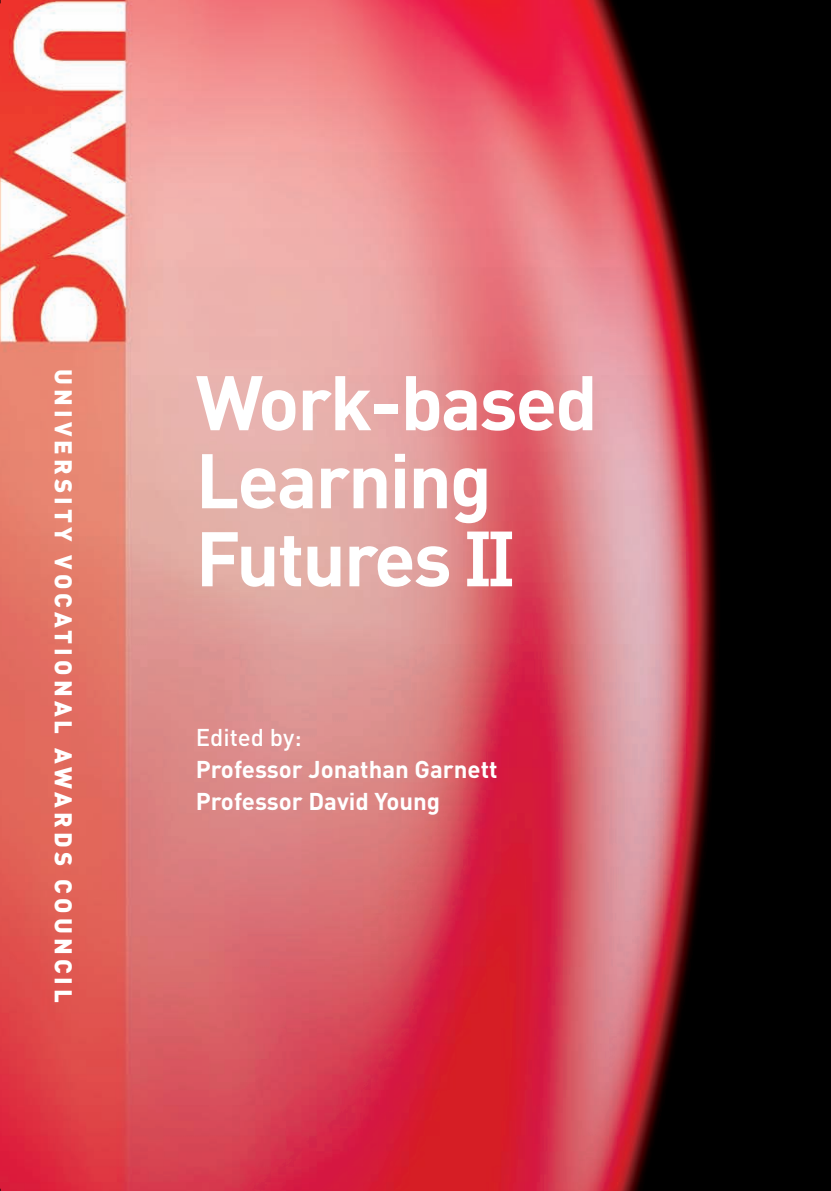
<style>
.page{position:relative;width:831px;height:1191px;background:#fff}
.page>*{position:absolute;margin:0;border:0;box-sizing:border-box;transform-origin:0 0}
.t1{font:700 76px/78px "DIN";letter-spacing:-.025em;color:#fff}
.t2{font:700 24px/32px "DIN";color:#fff}
.t3{font:900 24px "DIN";letter-spacing:.17em;color:#fff}
.t4{font:500 24px "DIN";color:#fff}
.s1{font-family:"Geometric Slab 703 BT"}
</style>
<div class="page">
<img style="left:0;top:1px;width:831px;height:1190px">
<p class="t3" style="left:72px;top:369px;width:635px;rotate:90deg">UNIVERSITY VOCATIONAL AWARDS COUNCIL</p>
<h1 class="t1" style="left:196px;top:370px;width:403px">Work-based<br>Learning<br>Futures <span class="s1">II</span></h1>
<p class="t4" style="left:196px;top:729px;width:107px">Edited by:</p>
<p class="t2" style="left:196px;top:756px;width:303px">Professor Jonathan Garnett<br>Professor David Young</p>
</div>
